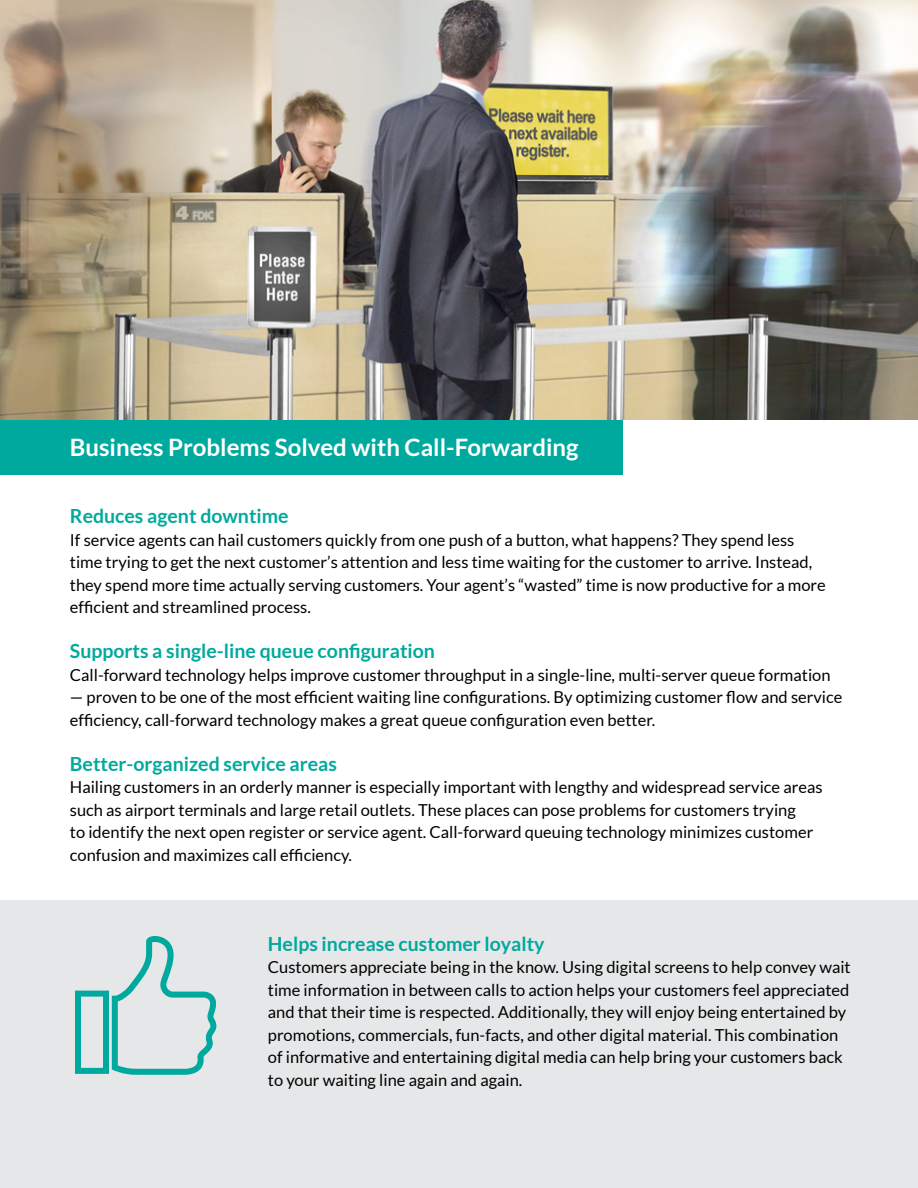
<style>
.page{position:relative;width:918px;height:1188px;background:#fff}
.page>*{position:absolute;margin:0;border:0;box-sizing:border-box;transform-origin:0 0}
.t1{font:700 24px "Lato";color:#fff}
.t2{font:700 19.5px "Lato";color:#00a99d}
.t3{font:16.5px/22.5px "Lato";color:#000}
</style>
<div class="page">
<div style="left:0;top:419px;width:622px;height:56px;background:#00a99d"></div>
<div style="left:0;top:900px;width:918px;height:288px;background:#e6e7e8"></div>
<svg style="left:75px;top:936px;width:142px;height:139px"></svg>
<img style="left:1px;top:0;width:916px;height:419px">
<h1 class="t1" style="left:70px;top:433px;width:510px">Business Problems Solved with Call-Forwarding</h1>
<p class="t2" style="left:70px;top:505px;width:220px">Reduces agent downtime</p>
<p class="t3" style="left:70px;top:529px;width:758px">If service agents can hail customers quickly from one push of a button, what happens? They spend less time trying to get the next customer’s attention and less time waiting for the customer to arrive. Instead, they spend more time actually serving customers. Your agent’s “wasted” time is now productive for a more efficient and streamlined process.</p>
<p class="t2" style="left:70px;top:640px;width:367px">Supports a single-line queue configuration</p>
<p class="t3" style="left:70px;top:664px;width:762px">Call-forward technology helps improve customer throughput in a single-line, multi-server queue formation</p>
<p class="t3" style="left:70px;top:686px;width:774px">— proven to be one of the most efficient waiting line configurations. By optimizing customer flow and service efficiency, call-forward technology makes a great queue configuration even better.</p>
<p class="t2" style="left:70px;top:753px;width:269px">Better-organized service areas</p>
<p class="t3" style="left:70px;top:776px;width:754px">Hailing customers in an orderly manner is especially important with lengthy and widespread service areas such as airport terminals and large retail outlets. These places can pose problems for customers trying<br>to identify the next open register or service agent. Call-forward queuing technology minimizes customer confusion and maximizes call efficiency.</p>
<p class="t2" style="left:268px;top:933px;width:278px">Helps increase customer loyalty</p>
<p class="t3" style="left:268px;top:956px;width:584px">Customers appreciate being in the know. Using digital screens to help convey wait time information in between calls to action helps your customers feel appreciated and that their time is respected. Additionally, they will enjoy being entertained by promotions, commercials, fun-facts, and other digital material. This combination of informative and entertaining digital media can help bring your customers back to your waiting line again and again.</p>
</div>
